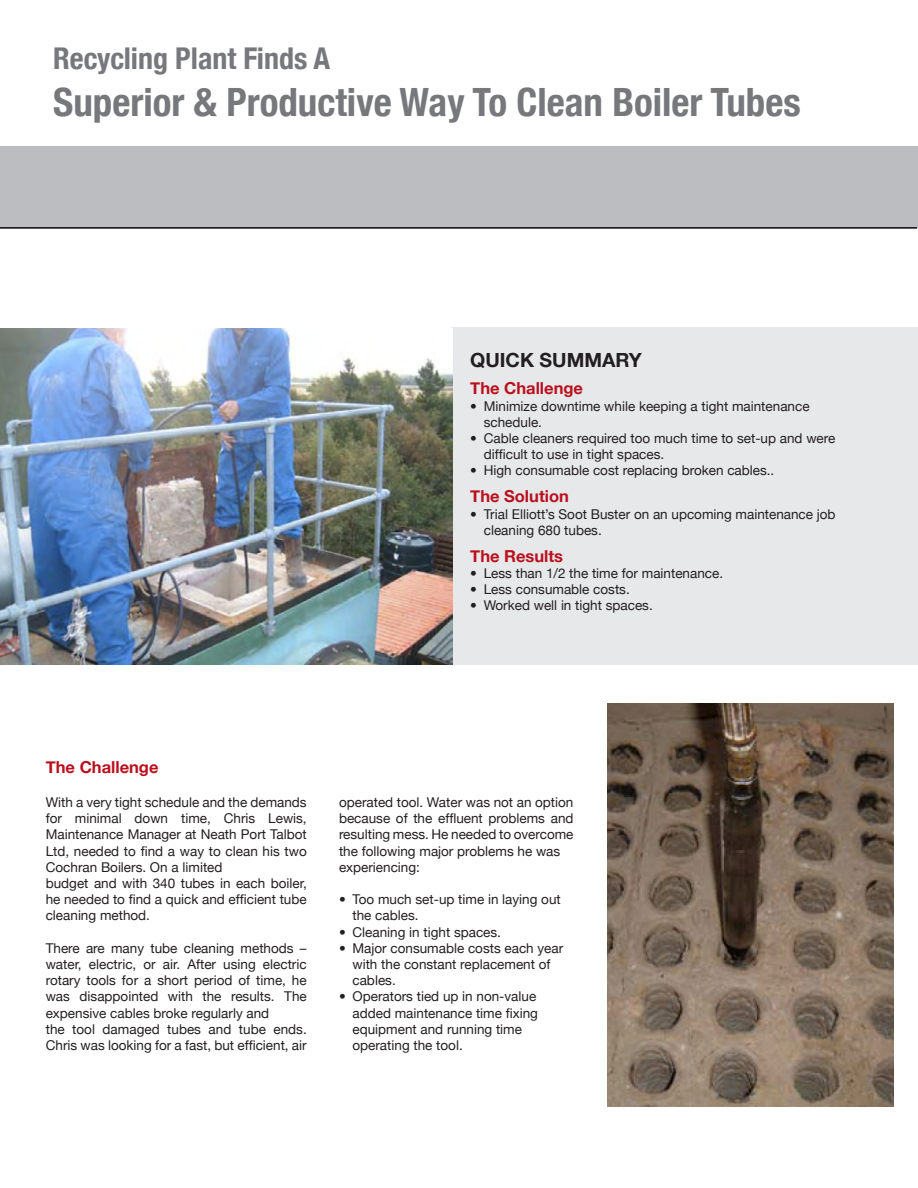
<style>
.page{position:relative;width:918px;height:1188px;background:#fff}
.page>*{position:absolute;margin:0;border:0;box-sizing:border-box;transform-origin:0 0}
.Results_Report_Subhe{font:700 condensed 39px "Helvetica Neue";color:#76787b}
.Results_Report_Subhe-2{font:700 condensed 30px "Helvetica Neue";color:#76787b}
.t1{font:700 19.5px "Helvetica Neue";color:#231f20}
.t2{font:700 16.5px "Helvetica Neue";color:#ba101e}
.Bullet_List{font:13.5px/16.2px "Helvetica Neue";color:#231f20}
.s1{font-weight:700;font-stretch:condensed}
</style>
<div class="page">
<div style="left:452px;top:328px;width:466px;height:337px;background:#e6e7e9"></div>
<hr style="left:0;top:226px;width:917px;height:3px;background:#231f20">
<img style="left:0;top:329px;width:452px;height:335px">
<img style="left:608px;top:703px;width:285px;height:404px">
<div style="left:0;top:146px;width:917px;height:81px;background:#bcbdc0"></div>
<p class="Results_Report_Subhe-2" style="left:53px;top:40px;width:278px">Recycling Plant Finds A</p>
<p class="Results_Report_Subhe" style="left:53px;top:78px;width:749px">Superior &amp; Productive Way To Clean Boiler Tubes</p>
<p class="t1" style="left:470px;top:348px;width:173px">QUICK SUMMARY</p>
<p class="t2" style="left:470px;top:378px;width:114px">The Challenge</p>
<p class="Bullet_List" style="left:484px;top:398px;width:327px;text-indent:-14px"><span class="s1">•</span> Minimize downtime while keeping a tight maintenance schedule.</p>
<p class="Bullet_List" style="left:484px;top:430px;width:353px;text-indent:-14px"><span class="s1">•</span> Cable cleaners required too much time to set-up and were difficult to use in tight spaces.</p>
<p class="Bullet_List" style="left:470px;top:462px;width:306px"><span class="s1">•</span> High consumable cost replacing broken cables..</p>
<p class="t2" style="left:470px;top:486px;width:100px">The Solution</p>
<p class="Bullet_List" style="left:484px;top:506px;width:353px;text-indent:-14px"><span class="s1">•</span> Trial Elliott’s Soot Buster on an upcoming maintenance job cleaning 680 tubes.</p>
<p class="t2" style="left:470px;top:546px;width:94px">The Results</p>
<p class="Bullet_List" style="left:470px;top:565px;width:254px"><span class="s1">•</span> Less than 1/2 the time for maintenance.</p>
<p class="Bullet_List" style="left:470px;top:581px;width:161px"><span class="s1">•</span> Less consumable costs.</p>
<p class="Bullet_List" style="left:470px;top:597px;width:184px"><span class="s1">•</span> Worked well in tight spaces.</p>
<p class="t2" style="left:46px;top:757px;width:114px">The Challenge</p>
<p class="Bullet_List" style="left:46px;top:794px;width:263px;text-align:justify">With a very tight schedule and the demands for minimal down time, Chris Lewis, Maintenance Manager at Neath Port Talbot Ltd, needed to find a way to clean his two Cochran Boilers. On a limited</p>
<p class="Bullet_List" style="left:46px;top:875px;width:263px;text-align:justify">budget and with 340 tubes in each boiler, he needed to find a quick and efficient tube cleaning method.</p>
<p class="Bullet_List" style="left:46px;top:940px;width:263px;text-align:justify">There are many tube cleaning methods – water, electric, or air. After using electric rotary tools for a short period of time, he was disappointed with the results. The expensive cables broke regularly and</p>
<p class="Bullet_List" style="left:46px;top:1021px;width:263px">the tool damaged tubes and tube ends.<br>Chris was looking for a fast, but efficient, air</p>
<p class="Bullet_List" style="left:339px;top:794px;width:236px;text-align:justify">operated tool. Water was not an option because of the effluent problems and resulting mess. He needed to overcome the following major problems he was</p>
<p class="Bullet_List" style="left:339px;top:859px;width:82px">experiencing:</p>
<p class="Bullet_List" style="left:352px;top:891px;width:210px;text-indent:-14px"><span class="s1">•</span> Too much set-up time in laying out the cables.</p>
<p class="Bullet_List" style="left:339px;top:924px;width:164px"><span class="s1">•</span> Cleaning in tight spaces.</p>
<p class="Bullet_List" style="left:352px;top:940px;width:212px;text-indent:-14px"><span class="s1">•</span> Major consumable costs each year with the constant replacement of cables.</p>
<p class="Bullet_List" style="left:352px;top:988px;width:187px;text-indent:-14px"><span class="s1">•</span> Operators tied up in non-value added maintenance time fixing equipment and running time operating the tool.</p>
</div>
